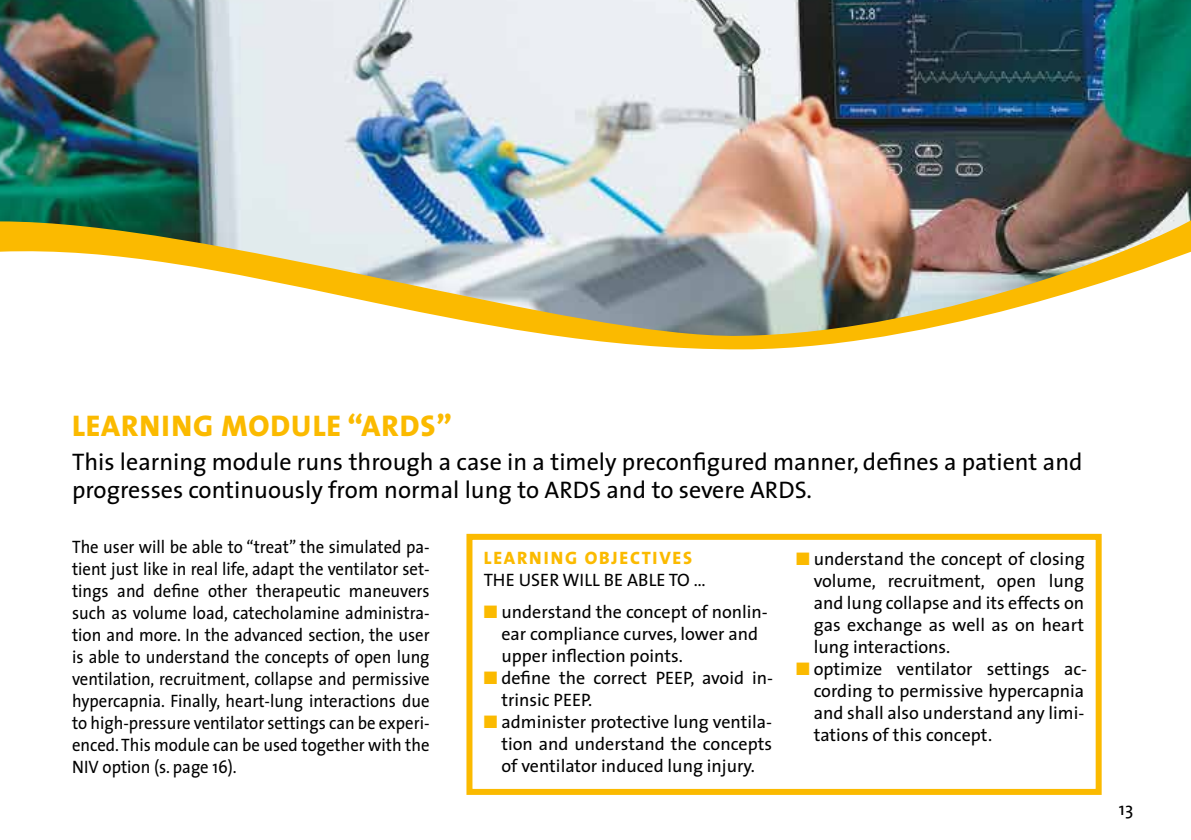
<style>
.page{position:relative;width:1191px;height:840px;background:#fff}
.page>*{position:absolute;margin:0;border:0;box-sizing:border-box;transform-origin:0 0}
.t1{font:800 30px "The Sans";letter-spacing:.03em;color:#fbba00}
.t2{font:24px/28px "The Sans";color:#000}
.t3{font:18px/22px "The Sans";color:#000}
.t4{font:18px/22px "The Sans";color:#000;text-align:justify;scale:.93 1}
.t5{font:800 18px "The Sans";letter-spacing:.1em;color:#fbba00}
.s1{color:#fbba00}
</style>
<div class="page">
<img style="left:0;top:0;width:1191px;height:210px">
<img style="left:0;top:210px;width:1191px;height:140px">
<div style="left:466px;top:533px;width:635px;height:261px;border:6px solid #fbba00"></div>
<h1 class="t1" style="left:72px;top:400px;width:381px">LEARNING MODULE “ARDS”</h1>
<h2 class="t2" style="left:72px;top:446px;width:1012px">This learning module runs through a case in a timely preconfigured manner, defines a patient and progresses continuously from normal lung to ARDS and to severe ARDS.</h2>
<p class="t4" style="left:72px;top:534px;width:386px">The user will be able to “treat” the simulated pa&shy;tient just like in real life, adapt the ventilator set&shy;tings and define other therapeutic maneuvers such as volume load, catecholamine administra&shy;tion and more. In the advanced section, the user is able to understand the concepts of open lung ventilation, recruitment, collapse and permissive hypercapnia. Finally, heart-lung interactions due to high-pressure ventilator settings can be experi&shy;enced. This module can be used together with the NIV option (s. page 16).</p>
<p class="t3" style="left:813px;top:547px;width:272px;text-align:justify;text-indent:-18px"><span class="s1">■</span> understand the concept of closing volume, recruitment, open lung and lung collapse and its effects on gas exchange as well as on heart lung interactions.</p>
<p class="t3" style="left:813px;top:657px;width:275px;text-indent:-18px"><span class="s1">■</span> optimize ventilator settings ac&shy;cording to permissive hypercapnia and shall also understand any limi&shy;tations of this concept.</p>
<p class="t5" style="left:484px;top:542px;width:210px">LEARNING OBJECTIVES</p>
<p class="t3" style="left:484px;top:568px;width:223px">THE USER WILL BE ABLE TO …</p>
<p class="t3" style="left:501px;top:600px;width:268px;text-indent:-18px"><span class="s1">■</span> understand the concept of nonlin&shy;ear compliance curves, lower and upper inflection points.</p>
<p class="t3" style="left:501px;top:666px;width:273px;text-indent:-18px"><span class="s1">■</span> define the correct PEEP, avoid in&shy;trinsic PEEP.</p>
<p class="t3" style="left:501px;top:710px;width:272px;text-align:justify;text-indent:-18px"><span class="s1">■</span> administer protective lung ventila&shy;tion and understand the concepts of ventilator induced lung injury.</p>
<p class="t3" style="left:1119px;top:796px;width:16px">13</p>
</div>
